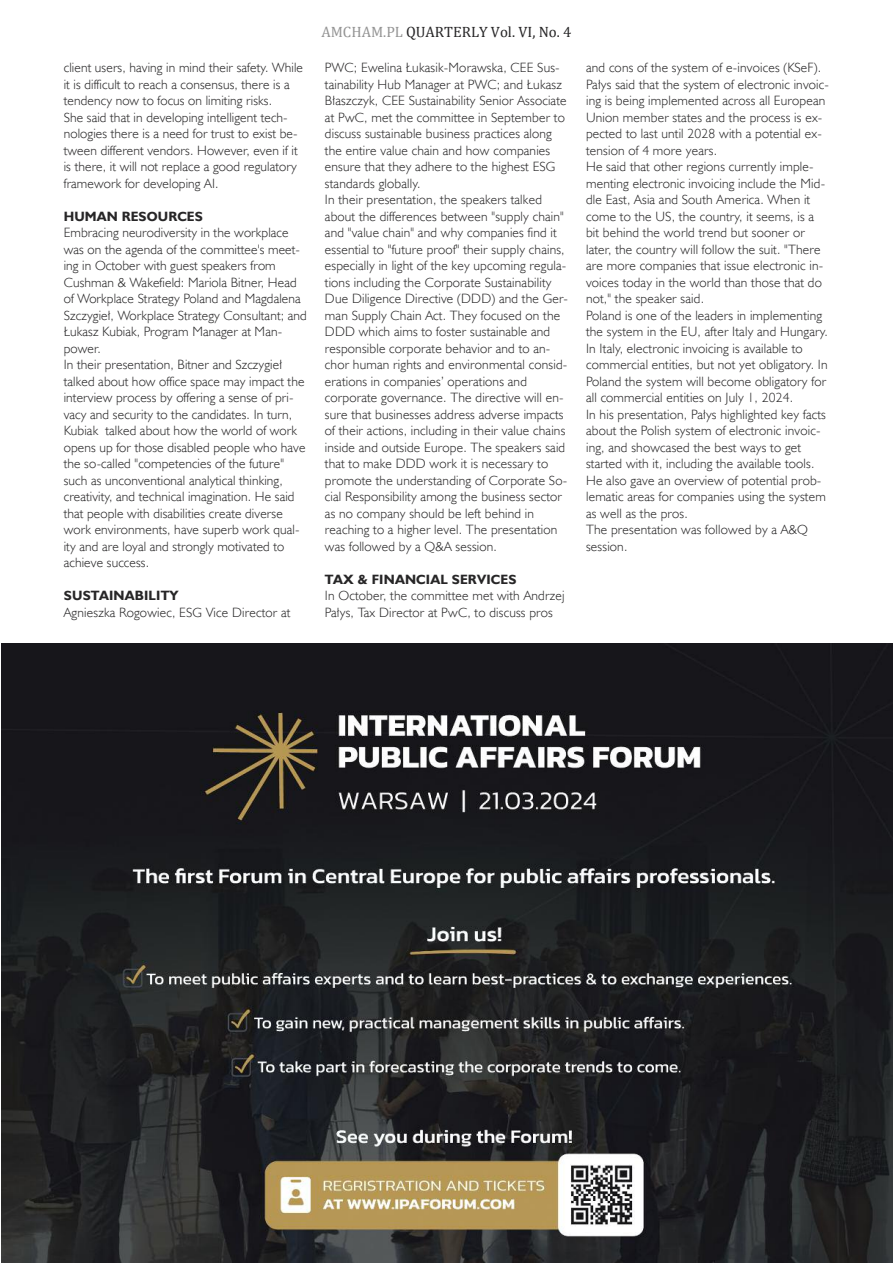
<style>
.page{position:relative;width:893px;height:1263px;background:#fff}
.page>*{position:absolute;margin:0;border:0;box-sizing:border-box;transform-origin:0 0}
.t1{font:15px "Cambria Math";color:#272627}
.t2{font:13.5px/16.5px "Humanst 521 Lt EU";letter-spacing:.015em;color:#272627}
.t3{font:700 13.5px "Humanst 521 EU";letter-spacing:.015em;color:#272627}
.s1{color:#939393}
</style>
<div class="page">
<img style="left:1px;top:644px;width:892px;height:619px">
<p class="t2" style="left:64px;top:59px;width:241px">client users, having in mind their safety. While it is difficult to reach a consensus, there is a tendency now to focus on limiting risks.<br>She said that in developing intelligent tech&shy;nologies there is a need for trust to exist be&shy;tween different vendors. However, even if it is there, it will not replace a good regulatory framework for developing AI.</p>
<p class="t3" style="left:64px;top:208px;width:141px">HUMAN RESOURCES</p>
<p class="t2" style="left:64px;top:224px;width:244px">Embracing neurodiversity in the workplace was on the agenda of the committee's meet&shy;ing in October with guest speakers from Cushman &amp; Wakefield: Mariola Bitner, Head of Workplace Strategy Poland and Magdalena Szczygieł, Workplace Strategy Consultant; and Łukasz Kubiak, Program Manager at Man&shy;power.<br>In their presentation, Bitner and Szczygieł talked about how office space may impact the interview process by offering a sense of pri&shy;vacy and security to the candidates. In turn, Kubiak talked about how the world of work opens up for those disabled people who have the so-called "competencies of the future" such as unconventional analytical thinking, creativity, and technical imagination. He said that people with disabilities create diverse work environments, have superb work qual&shy;ity and are loyal and strongly motivated to achieve success.</p>
<p class="t3" style="left:64px;top:587px;width:116px">SUSTAINABILITY</p>
<p class="t2" style="left:64px;top:604px;width:228px">Agnieszka Rogowiec, ESG Vice Director at</p>
<p class="t1" style="left:321px;top:26px;width:252px"><span class="s1">AMCHAM.PL</span> QUARTERLY Vol. VI, No. 4</p>
<p class="t2" style="left:325px;top:59px;width:244px">PWC; Ewelina Łukasik-Morawska, CEE Sus&shy;tainability Hub Manager at PWC; and Łukasz Błaszczyk, CEE Sustainability Senior Associate at PwC, met the committee in September to discuss sustainable business practices along the entire value chain and how companies ensure that they adhere to the highest ESG standards globally.<br>In their presentation, the speakers talked about the differences between "supply chain" and "value chain" and why companies find it essential to "future proof" their supply chains, especially in light of the key upcoming regula&shy;tions including the Corporate Sustainability Due Diligence Directive (DDD) and the Ger&shy;man Supply Chain Act. They focused on the DDD which aims to foster sustainable and responsible corporate behavior and to an&shy;chor human rights and environmental consid&shy;erations in companies’ operations and corporate governance. The directive will en&shy;sure that businesses address adverse impacts of their actions, including in their value chains inside and outside Europe. The speakers said that to make DDD work it is necessary to promote the understanding of Corporate So&shy;cial Responsibility among the business sector as no company should be left behind in reaching to a higher level. The presentation was followed by a Q&amp;A session.</p>
<p class="t3" style="left:325px;top:571px;width:193px">TAX &amp; FINANCIAL SERVICES</p>
<p class="t2" style="left:325px;top:587px;width:241px">In October, the committee met with Andrzej<br>Pałys, Tax Director at PwC, to discuss pros</p>
<p class="t2" style="left:586px;top:59px;width:244px">and cons of the system of e-invoices (KSeF).<br>Pałys said that the system of electronic invoic&shy;ing is being implemented across all European Union member states and the process is ex&shy;pected to last until 2028 with a potential ex&shy;tension of 4 more years.<br>He said that other regions currently imple&shy;menting electronic invoicing include the Mid&shy;dle East, Asia and South America. When it come to the US, the country, it seems, is a bit behind the world trend but sooner or later, the country will follow the suit. "There are more companies that issue electronic in&shy;voices today in the world than those that do not," the speaker said.<br>Poland is one of the leaders in implementing the system in the EU, after Italy and Hungary.<br>In Italy, electronic invoicing is available to commercial entities, but not yet obligatory. In Poland the system will become obligatory for all commercial entities on July 1, 2024.<br>In his presentation, Pałys highlighted key facts about the Polish system of electronic invoic&shy;ing, and showcased the best ways to get started with it, including the available tools.<br>He also gave an overview of potential prob&shy;lematic areas for companies using the system as well as the pros.<br>The presentation was followed by a A&amp;Q session.</p>
</div>
